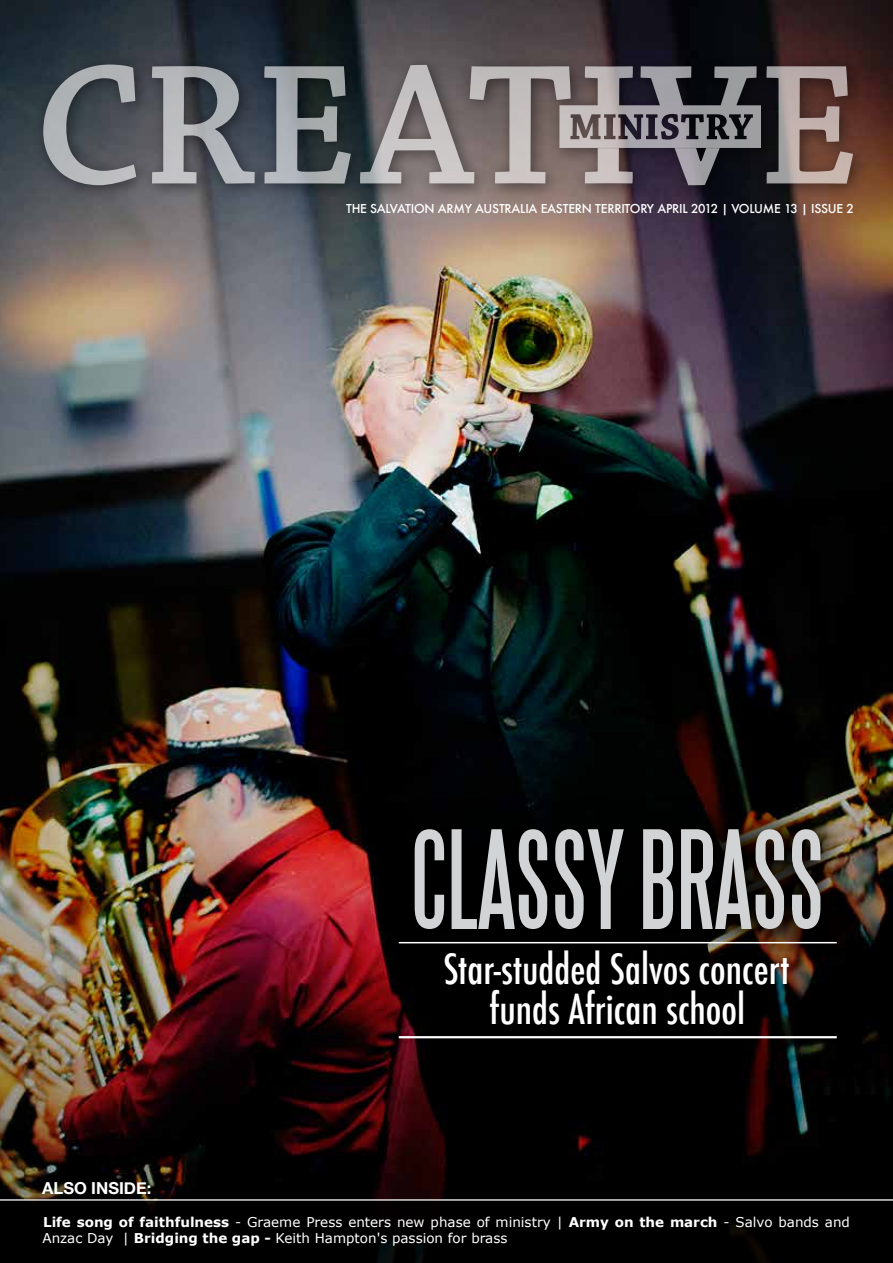
<style>
.page{position:relative;width:893px;height:1263px;background:#fff}
.page>*{position:absolute;margin:0;border:0;box-sizing:border-box;transform-origin:0 0}
.t1{font:124.65px "Steel Tongs";color:#d1d3d4}
.t2{font:500 condensed 40.5px/40.5px "Futura";color:#fff;text-align:center}
.t3{font:700 16.5px "Helvetica Neue";color:#fff}
.t4{font:13.5px/16.5px "Verdana";color:#fff}
.t5{font:500 12px "Futura";letter-spacing:-.02em;color:#fff}
.s1{font-weight:700}
</style>
<div class="page">
<img style="left:0;top:0;width:893px;height:1199px">
<div style="left:0;top:1199px;width:893px;height:64px;background:#000"></div>
<div style="left:32px;top:54px;width:837px;height:148px;background:#000;opacity:.75"></div>
<svg style="left:43px;top:65px;width:810px;height:120px;background:#737073"></svg>
<svg style="left:382px;top:797px;width:471px;height:164px;background:#0b0805"></svg>
<hr style="left:399px;top:942px;width:438px;height:1px;background:#fff">
<hr style="left:399px;top:1036px;width:438px;height:2px;background:#fff">
<p class="t5" style="left:346px;top:200px;width:509px">THE SALVATION ARMY AUSTRALIA EASTERN TERRITORY APRIL 2012 | VOLUME 13 | ISSUE 2</p>
<p class="t3" style="left:42px;top:1178px;width:111px">ALSO INSIDE:</p>
<h1 class="t1" style="left:411px;top:818px;width:415px">CLASSY BRASS</h1>
<h2 class="t2" style="left:443px;top:949px;width:347px">Star-studded Salvos concert funds African school</h2>
<p class="t4" style="left:42px;top:1213px;width:809px"><span class="s1">Life song of faithfulness</span> - Graeme Press enters new phase of ministry | <span class="s1">Army on the march</span> - Salvo bands and<br>Anzac Day | <span class="s1">Bridging the gap -</span> Keith Hampton's passion for brass</p>
</div>
